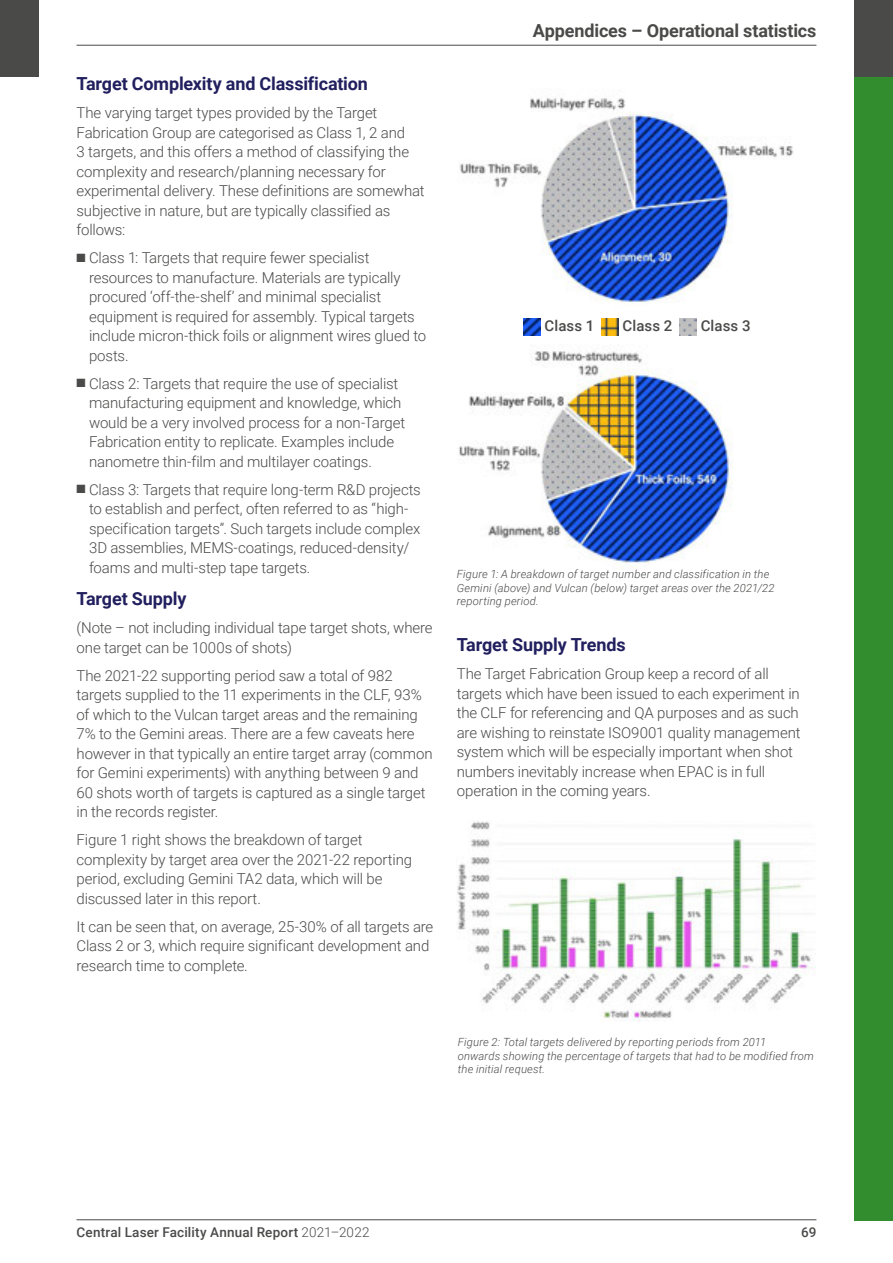
<style>
.page{position:relative;width:893px;height:1263px;background:#fff}
.page>*{position:absolute;margin:0;border:0;box-sizing:border-box;transform-origin:0 0}
.t1{font:700 18px "Roboto";letter-spacing:-.01em;color:#211f5e}
.t2{font:700 18px "Roboto";letter-spacing:-.01em;color:#4a4a49}
.t3{font:300 15px/19.5px "Roboto";letter-spacing:-.01em;color:#4a4a49}
.t4{font:500 15px "Roboto";letter-spacing:.005em;color:#4a4a49}
.t5{font:500 13.5px "Roboto";letter-spacing:.015em;color:#4a4a49}
.t6{font:italic 300 11.25px/13.5px "Roboto";letter-spacing:.015em;color:#4a4a49}
.s1{font-weight:300}
</style>
<div class="page">
<hr style="left:77px;top:1219px;width:739px;height:1px;background:#4a4a49">
<hr style="left:77px;top:45px;width:739px;height:1px;background:#4a4a49">
<div style="left:0;top:0;width:38px;height:77px;background:#4a4a49"></div>
<div style="left:855px;top:0;width:38px;height:77px;background:#4a4a49"></div>
<div style="left:855px;top:77px;width:38px;height:1143px;background:#328d2e"></div>
<img style="left:459px;top:98px;width:334px;height:205px">
<img style="left:458px;top:351px;width:275px;height:217px">
<img style="left:457px;top:821px;width:358px;height:200px">
<img style="left:524px;top:319px;width:17px;height:17px">
<img style="left:602px;top:319px;width:17px;height:17px">
<img style="left:680px;top:319px;width:17px;height:17px">
<p class="t1" style="left:77px;top:71px;width:293px">Target Complexity and Classification</p>
<p class="t3" style="left:77px;top:102px;width:350px">The varying target types provided by the Target Fabrication Group are categorised as Class 1, 2 and<br>3 targets, and this offers a method of classifying the complexity and research/planning necessary for experimental delivery. These definitions are somewhat subjective in nature, but are typically classified as follows:</p>
<p class="t3" style="left:89px;top:247px;width:339px;text-indent:-13px">■ Class 1: Targets that require fewer specialist resources to manufacture. Materials are typically procured ‘off-the-shelf’ and minimal specialist equipment is required for assembly. Typical targets include micron-thick foils or alignment wires glued to posts.</p>
<p class="t3" style="left:89px;top:373px;width:318px;text-indent:-13px">■ Class 2: Targets that require the use of specialist manufacturing equipment and knowledge, which would be a very involved process for a non-Target Fabrication entity to replicate. Examples include nanometre thin-film and multilayer coatings.</p>
<p class="t3" style="left:89px;top:479px;width:333px;text-indent:-13px">■ Class 3: Targets that require long-term R&amp;D projects to establish and perfect, often referred to as “high&shy;specification targets”. Such targets include complex 3D assemblies, MEMS-coatings, reduced-density/ foams and multi-step tape targets.</p>
<p class="t1" style="left:77px;top:586px;width:111px">Target Supply</p>
<p class="t3" style="left:77px;top:617px;width:358px">(Note – not including individual tape target shots, where one target can be 1000s of shots)</p>
<p class="t3" style="left:77px;top:665px;width:358px">The 2021-22 supporting period saw a total of 982 targets supplied to the 11 experiments in the CLF, 93% of which to the Vulcan target areas and the remaining 7% to the Gemini areas. There are a few caveats here however in that typically an entire target array (common for Gemini experiments) with anything between 9 and 60 shots worth of targets is captured as a single target in the records register.</p>
<p class="t3" style="left:77px;top:829px;width:337px">Figure 1 right shows the breakdown of target complexity by target area over the 2021-22 reporting period, excluding Gemini TA2 data, which will be discussed later in this report.</p>
<p class="t3" style="left:77px;top:916px;width:358px">It can be seen that, on average, 25-30% of all targets are<br>Class 2 or 3, which require significant development and research time to complete.</p>
<p class="t2" style="left:533px;top:18px;width:285px">Appendices – Operational statistics</p>
<p class="t4" style="left:544px;top:315px;width:51px">Class 1</p>
<p class="t4" style="left:623px;top:315px;width:51px">Class 2</p>
<p class="t4" style="left:701px;top:315px;width:51px">Class 3</p>
<p class="t6" style="left:457px;top:567px;width:319px">Figure 1: A breakdown of target number and classification in the<br>Gemini (above) and Vulcan (below) target areas over the 2021/22 reporting period.</p>
<p class="t1" style="left:457px;top:632px;width:170px">Target Supply Trends</p>
<p class="t3" style="left:457px;top:664px;width:345px">The Target Fabrication Group keep a record of all targets which have been issued to each experiment in the CLF for referencing and QA purposes and as such are wishing to reinstate ISO9001 quality management system which will be especially important when shot numbers inevitably increase when EPAC is in full operation in the coming years.</p>
<p class="t6" style="left:458px;top:1035px;width:358px">Figure 2: Total targets delivered by reporting periods from 2011<br>onwards showing the percentage of targets that had to be modified from the initial request.</p>
<p class="t5" style="left:77px;top:1223px;width:295px">Central Laser Facility Annual Report <span class="s1">2021–2022</span></p>
<p class="t5" style="left:801px;top:1223px;width:17px">69</p>
</div>
